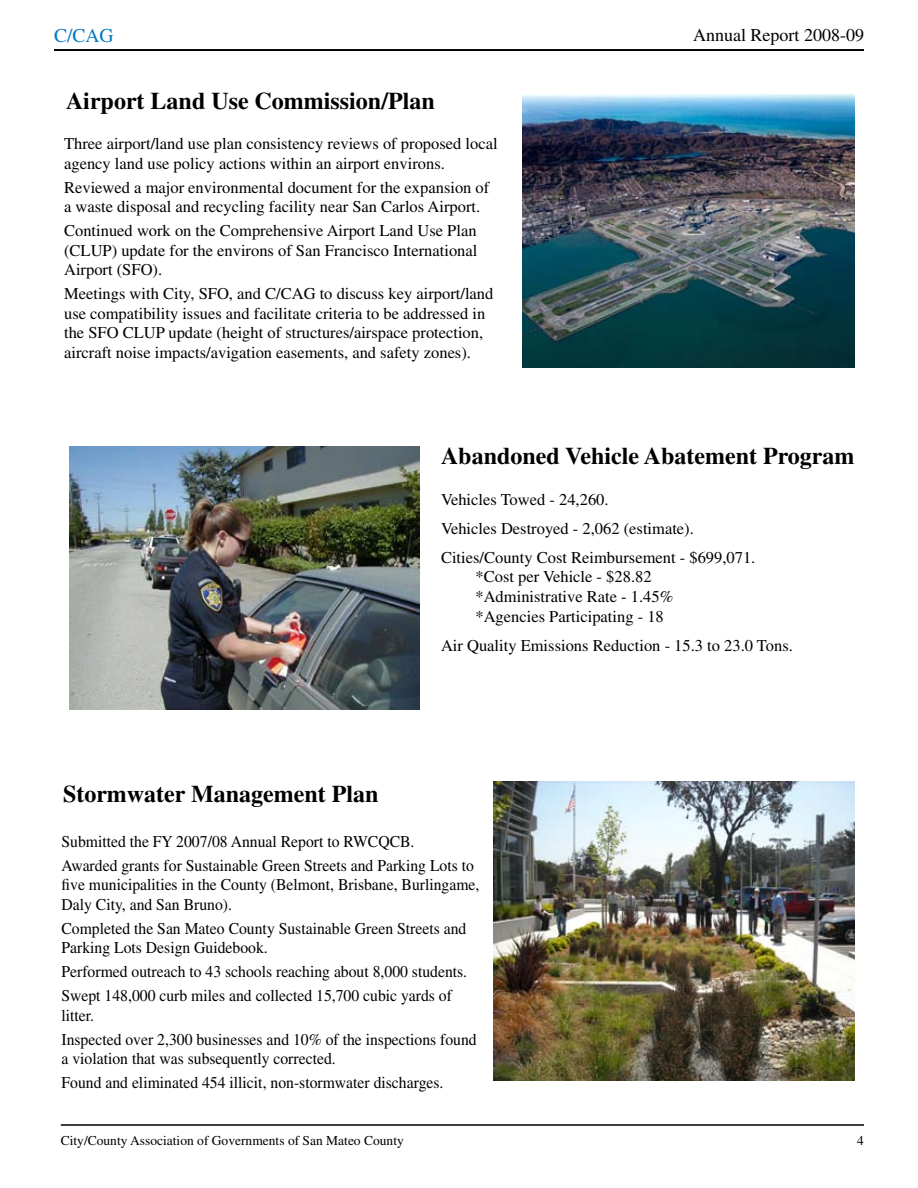
<style>
.page{position:relative;width:918px;height:1188px;background:#fff}
.page>*{position:absolute;margin:0;border:0;box-sizing:border-box;transform-origin:0 0}
.t1{font:700 24px "Times";color:#000}
.t2{font:19.5px "Times";color:#0079c1}
.t3{font:18px "Times";color:#000}
.t4{font:16.5px/19.5px "Times";color:#000}
.t5{font:16.5px/24px "Times";color:#000;scale:.95 1}
.t6{font:13.5px "Times";color:#000}
</style>
<div class="page">
<hr style="left:61px;top:1124px;width:803px;height:2px;background:#000">
<img style="left:522px;top:95px;width:332px;height:272px">
<img style="left:69px;top:446px;width:351px;height:263px">
<img style="left:494px;top:781px;width:361px;height:299px">
<hr style="left:54px;top:49px;width:810px;height:2px;background:#000">
<p class="t2" style="left:54px;top:25px;width:61px">C/CAG</p>
<h1 class="t1" style="left:66px;top:86px;width:370px">Airport Land Use Commission/Plan</h1>
<p class="t4" style="left:64px;top:134px;width:435px">Three airport/land use plan consistency reviews of proposed local agency land use policy actions within an airport environs.</p>
<p class="t4" style="left:64px;top:178px;width:427px">Reviewed a major environmental document for the expansion of a waste disposal and recycling facility near San Carlos Airport.</p>
<p class="t4" style="left:64px;top:221px;width:415px;text-align:justify">Continued work on the Comprehensive Airport Land Use Plan (CLUP) update for the environs of San Francisco International Airport (SFO).</p>
<p class="t4" style="left:64px;top:284px;width:431px">Meetings with City, SFO, and C/CAG to discuss key airport/land use compatibility issues and facilitate criteria to be addressed in the SFO CLUP update (height of structures/airspace protection, aircraft noise impacts/avigation easements, and safety zones).</p>
<p class="t3" style="left:693px;top:25px;width:172px">Annual Report 2008-09</p>
<h1 class="t1" style="left:441px;top:442px;width:415px">Abandoned Vehicle Abatement Program</h1>
<p class="t4" style="left:441px;top:485px;width:316px;line-height:28.8px">Vehicles Towed - 24,260.<br>Vehicles Destroyed - 2,062 (estimate).<br>Cities/County Cost Reimbursement - $699,071.</p>
<p class="t4" style="left:476px;top:567px;width:199px">*Cost per Vehicle - $28.82 *Administrative Rate - 1.45% *Agencies Participating - 18</p>
<p class="t4" style="left:441px;top:635px;width:353px">Air Quality Emissions Reduction - 15.3 to 23.0 Tons.</p>
<h1 class="t1" style="left:63px;top:779px;width:317px">Stormwater Management Plan</h1>
<p class="t5" style="left:62px;top:829px;width:436px">Submitted the FY 2007/08 Annual Report to RWCQCB.<br>Awarded grants for Sustainable Green Streets and Parking Lots to</p>
<p class="t5" style="left:62px;top:875px;width:442px;line-height:19.5px">five municipalities in the County (Belmont, Brisbane, Burlingame,<br>Daly City, and San Bruno).</p>
<p class="t5" style="left:62px;top:918px;width:428px;line-height:19.5px">Completed the San Mateo County Sustainable Green Streets and<br>Parking Lots Design Guidebook.</p>
<p class="t5" style="left:62px;top:960px;width:429px">Performed outreach to 43 schools reaching about 8,000 students.<br>Swept 148,000 curb miles and collected 15,700 cubic yards of</p>
<p class="t5" style="left:62px;top:1003px;width:439px">litter.<br>Inspected over 2,300 businesses and 10% of the inspections found</p>
<p class="t5" style="left:62px;top:1047px;width:404px">a violation that was subsequently corrected.<br>Found and eliminated 454 illicit, non-stormwater discharges.</p>
<p class="t6" style="left:61px;top:1132px;width:345px">City/County Association of Governments of San Mateo County</p>
<p class="t6" style="left:857px;top:1132px;width:8px">4</p>
</div>
